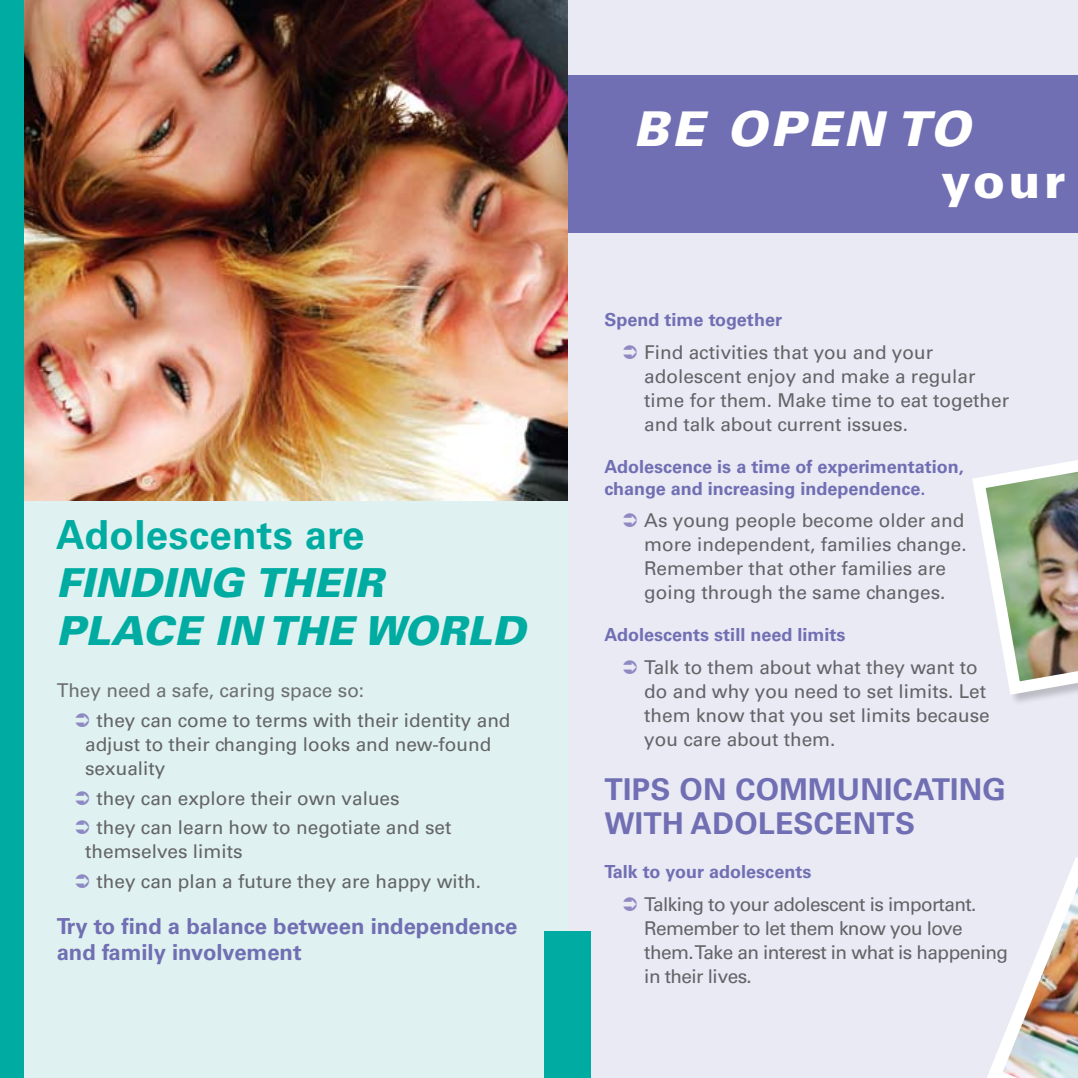
<style>
.page{position:relative;width:1078px;height:1078px;background:#fff}
.page>*{position:absolute;margin:0;border:0;box-sizing:border-box;transform-origin:0 0}
.t1{font:italic 900 48px "Univers LT Std";letter-spacing:.07em;color:#fff}
.t2{font:900 48px "Univers LT Std";color:#fff}
.t3{font:italic 900 40px/48px "Univers LT Std";letter-spacing:.01em;color:#00aca1}
.t4{font:700 40px "Univers LT Std";letter-spacing:.01em;color:#00aca1}
.t5{font:700 30px/34px "Univers LT Std";letter-spacing:.01em;color:#716fb3}
.t6{font:700 22px/26px "Univers LT Std";color:#716fb3}
.t7{font:19px/24px "Univers LT Std";color:#636467}
.t8{font:19px/24px "Univers LT Std";letter-spacing:-.03em;color:#636467}
.t9{font:19px "Univers LT Std";color:#6d6f71}
.t10{font:700 18px/22px "Univers LT Std";color:#716fb3}
</style>
<div class="page">
<div style="left:556px;top:0;width:521px;height:1077px;background:#eaeaf5"></div>
<div style="left:8px;top:75px;width:1069px;height:157px;background:#716fb3"></div>
<div style="left:0;top:0;width:567px;height:1077px;background:#dff1f0"></div>
<img style="left:23px;top:0;width:544px;height:500px">
<img style="left:972px;top:460px;width:105px;height:241px">
<img style="left:987px;top:857px;width:90px;height:220px">
<div style="left:0;top:0;width:23px;height:1077px;background:#00aca1"></div>
<div style="left:544px;top:931px;width:46px;height:146px;background:#00aca1"></div>
<h2 class="t4" style="left:56px;top:511px;width:310px">Adolescents are</h2>
<h2 class="t3" style="left:56px;top:558px;width:470px">FINDING THEIR<br>PLACE IN THE WORLD</h2>
<p class="t9" style="left:57px;top:679px;width:309px">They need a safe, caring space so:</p>
<p class="t7" style="left:85px;top:708px;width:427px;text-indent:11px">they can come to terms with their identity and adjust to their changing looks and new-found sexuality</p>
<p class="t7" style="left:96px;top:783px;width:356px;line-height:29.6px">they can explore their own values<br>they can learn how to negotiate and set</p>
<p class="t7" style="left:96px;top:836px;width:386px;line-height:29.6px;text-indent:-11px">themselves limits<br>they can plan a future they are happy with.</p>
<p class="t6" style="left:57px;top:913px;width:462px">Try to find a balance between independence and family involvement</p>
<h1 class="t1" style="left:633px;top:99px;width:337px">BE OPEN TO</h1>
<h1 class="t2" style="left:941px;top:151px;width:125px">your</h1>
<p class="t10" style="left:604px;top:309px;width:179px">Spend time together</p>
<p class="t7" style="left:644px;top:340px;width:366px">Find activities that you and your adolescent enjoy and make a regular time for them. Make time to eat together and talk about current issues.</p>
<p class="t10" style="left:604px;top:455px;width:361px">Adolescence is a time of experimentation, change and increasing independence.</p>
<p class="t7" style="left:644px;top:508px;width:324px">As young people become older and more independent, families change.<br>Remember that other families are going through the same changes.</p>
<p class="t10" style="left:604px;top:623px;width:242px">Adolescents still need limits</p>
<p class="t7" style="left:644px;top:654px;width:347px">Talk to them about what they want to do and why you need to set limits. Let them know that you set limits because you care about them.</p>
<h3 class="t5" style="left:604px;top:772px;width:403px">Tips on communicating with adolescents</h3>
<p class="t10" style="left:604px;top:860px;width:208px">Talk to your adolescents</p>
<p class="t8" style="left:644px;top:891px;width:365px">Talking to your adolescent is important.<br>Remember to let them know you love them. Take an interest in what is happening in their lives.</p>
</div>
